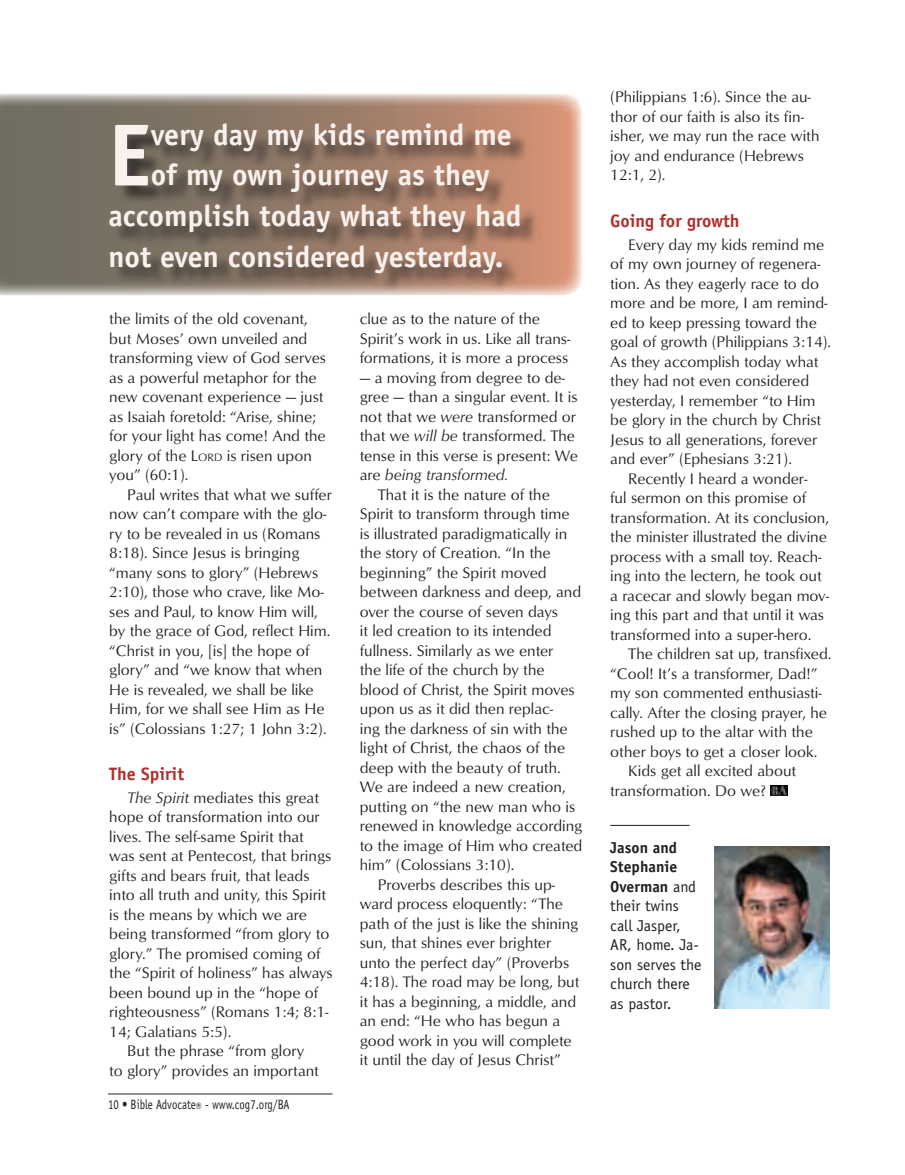
<style>
.page{position:relative;width:905px;height:1175px;background:#fff}
.page>*{position:absolute;margin:0;border:0;box-sizing:border-box;transform-origin:0 0}
.t1{font:700 88.35px "Officina Sans";color:#f8f1ed}
.t2{font:700 30px "Officina Sans";color:#f8f1ed}
.t3{font:700 18px "Officina Sans";color:#af302e}
.t4{font:15.75px/19.5px "Optimum Roman DTC";color:#231f20}
.t5{font:15.75px/19.5px "Officina Sans";color:#231f20}
.t6{font:15.75px "Optimum Roman Italic DTC";color:#231f20}
.t7{font:13.5px "Officina Sans";color:#231f20;scale:.8 1}
.s1{font-size:10.95px}
.s2{font-family:"Optimum Roman Italic DTC"}
.s3{font-family:"Optimum Roman DTC"}
.s4{font-weight:700}
</style>
<div class="page">
<hr style="left:108px;top:1093px;width:224px;height:1px;background:#231f20">
<hr style="left:610px;top:825px;width:79px;height:1px;background:#231f20">
<img style="left:770px;top:785px;width:17px;height:10px">
<svg style="left:0;top:93px;width:582px;height:202px;background:#9e8a7b"></svg>
<div style="left:111px;top:125px;width:428px;height:168px;background:#231f20;opacity:.75"></div>
<img style="left:714px;top:846px;width:115px;height:162px">
<h1 class="t1" style="left:108px;top:100px;width:44px">E</h1>
<h2 class="t2" style="left:151px;top:116px;width:362px">very day my kids remind me</h2>
<h2 class="t2" style="left:151px;top:156px;width:340px">of my own journey as they</h2>
<h2 class="t2" style="left:108px;top:197px;width:414px">accomplish today what they had</h2>
<h2 class="t2" style="left:108px;top:237px;width:397px">not even considered yesterday.</h2>
<p class="t4" style="left:109px;top:309px;width:218px">the limits of the old covenant, but Moses’ own unveiled and transforming view of God serves as a powerful metaphor for the new covenant experience — just as Isaiah foretold: “Arise, shine; for your light has come! And the glory of the L<span class="s1">ord</span> is risen upon you” (60:1).</p>
<p class="t4" style="left:109px;top:484px;width:224px;text-indent:18px">Paul writes that what we suffer now can’t compare with the glo&shy;ry to be revealed in us (Romans<br>8:18). Since Jesus is bringing “many sons to glory” (Hebrews<br>2:10), those who crave, like Mo&shy;ses and Paul, to know Him will, by the grace of God, reflect Him. “Christ in you, [is] the hope of glory” and “we know that when<br>He is revealed, we shall be like<br>Him, for we shall see Him as He is” (Colossians 1:27; 1 John 3:2).</p>
<p class="t3" style="left:109px;top:763px;width:76px">The Spirit</p>
<p class="t4" style="left:127px;top:787px;width:193px"><span class="s2">The Spirit</span> mediates this great</p>
<p class="t4" style="left:109px;top:807px;width:212px">hope of transformation into our</p>
<p class="t4" style="left:109px;top:826px;width:196px">lives. The self-same Spirit that</p>
<p class="t4" style="left:109px;top:846px;width:223px">was sent at Pentecost, that brings</p>
<p class="t4" style="left:109px;top:865px;width:202px">gifts and bears fruit, that leads</p>
<p class="t4" style="left:109px;top:885px;width:218px">into all truth and unity, this Spirit</p>
<p class="t4" style="left:109px;top:904px;width:199px">is the means by which we are</p>
<p class="t4" style="left:109px;top:924px;width:221px">being transformed “from glory to</p>
<p class="t4" style="left:109px;top:943px;width:212px">glory.” The promised coming of</p>
<p class="t4" style="left:109px;top:963px;width:225px">the “Spirit of holiness” has always</p>
<p class="t4" style="left:109px;top:982px;width:210px">been bound up in the “hope of</p>
<p class="t4" style="left:109px;top:1002px;width:221px">righteousness” (Romans 1:4; 8:1-</p>
<p class="t4" style="left:109px;top:1021px;width:123px">14; Galatians 5:5).</p>
<p class="t4" style="left:127px;top:1041px;width:179px">But the phrase “from glory</p>
<p class="t4" style="left:109px;top:1060px;width:211px">to glory” provides an important</p>
<p class="t7" style="left:108px;top:1096px;width:228px">10 • Bible Advocate® - www.cog7.org/BA</p>
<p class="t4" style="left:360px;top:309px;width:212px">clue as to the nature of the<br>Spirit’s work in us. Like all trans&shy;formations, it is more a process</p>
<p class="t4" style="left:360px;top:367px;width:220px">— a moving from degree to de&shy;gree — than a singular event. It is not that we <span class="s2">were</span> transformed or that we <span class="s2">will be</span> transformed. The tense in this verse is present: We</p>
<p class="t6" style="left:360px;top:466px;width:150px"><span class="s3">are</span> being transformed.</p>
<p class="t4" style="left:378px;top:484px;width:173px">That it is the nature of the</p>
<p class="t4" style="left:360px;top:504px;width:211px">Spirit to transform through time</p>
<p class="t4" style="left:360px;top:523px;width:209px">is illustrated paradigmatically in</p>
<p class="t4" style="left:360px;top:543px;width:192px">the story of Creation. “In the</p>
<p class="t4" style="left:360px;top:562px;width:188px">beginning” the Spirit moved</p>
<p class="t4" style="left:360px;top:582px;width:223px">between darkness and deep, and</p>
<p class="t4" style="left:360px;top:601px;width:199px">over the course of seven days</p>
<p class="t4" style="left:360px;top:621px;width:193px">it led creation to its intended</p>
<p class="t4" style="left:360px;top:640px;width:195px">fullness. Similarly as we enter</p>
<p class="t4" style="left:360px;top:660px;width:186px">the life of the church by the</p>
<p class="t4" style="left:360px;top:679px;width:216px">blood of Christ, the Spirit moves</p>
<p class="t4" style="left:360px;top:699px;width:195px">upon us as it did then replac-</p>
<p class="t4" style="left:360px;top:718px;width:209px">ing the darkness of sin with the</p>
<p class="t4" style="left:360px;top:738px;width:207px">light of Christ, the chaos of the</p>
<p class="t4" style="left:360px;top:757px;width:202px">deep with the beauty of truth.</p>
<p class="t4" style="left:360px;top:777px;width:207px">We are indeed a new creation,</p>
<p class="t4" style="left:360px;top:796px;width:217px">putting on “the new man who is</p>
<p class="t4" style="left:360px;top:816px;width:224px">renewed in knowledge according</p>
<p class="t4" style="left:360px;top:835px;width:224px">to the image of Him who created</p>
<p class="t4" style="left:360px;top:855px;width:156px">him” (Colossians 3:10).</p>
<p class="t4" style="left:378px;top:874px;width:179px">Proverbs describes this up-</p>
<p class="t4" style="left:360px;top:894px;width:205px">ward process eloquently: “The</p>
<p class="t4" style="left:360px;top:913px;width:220px">path of the just is like the shining</p>
<p class="t4" style="left:360px;top:933px;width:193px">sun, that shines ever brighter</p>
<p class="t4" style="left:360px;top:952px;width:211px">unto the perfect day” (Proverbs</p>
<p class="t4" style="left:360px;top:972px;width:221px">4:18). The road may be long, but</p>
<p class="t4" style="left:360px;top:991px;width:218px">it has a beginning, a middle, and</p>
<p class="t4" style="left:360px;top:1011px;width:202px">an end: “He who has begun a</p>
<p class="t4" style="left:360px;top:1030px;width:213px">good work in you will complete</p>
<p class="t4" style="left:360px;top:1050px;width:202px">it until the day of Jesus Christ”</p>
<p class="t4" style="left:610px;top:87px;width:211px">(Philippians 1:6). Since the au&shy;thor of our faith is also its fin&shy;isher, we may run the race with joy and endurance (Hebrews<br>12:1, 2).</p>
<p class="t3" style="left:610px;top:210px;width:131px">Going for growth</p>
<p class="t4" style="left:610px;top:234px;width:222px;text-indent:18px">Every day my kids remind me of my own journey of regenera&shy;tion. As they eagerly race to do more and be more, I am remind&shy;ed to keep pressing toward the goal of growth (Philippians 3:14).<br>As they accomplish today what they had not even considered yesterday, I remember “to Him be glory in the church by Christ<br>Jesus to all generations, forever and ever” (Ephesians 3:21).</p>
<p class="t4" style="left:610px;top:468px;width:220px;text-indent:18px">Recently I heard a wonder-<br>ful sermon on this promise of transformation. At its conclusion, the minister illustrated the divine process with a small toy. Reach&shy;ing into the lectern, he took out a racecar and slowly began mov&shy;ing this part and that until it was transformed into a super-hero.</p>
<p class="t4" style="left:628px;top:644px;width:205px">The children sat up, transfixed.</p>
<p class="t4" style="left:610px;top:663px;width:209px">“Cool! It’s a transformer, Dad!”</p>
<p class="t4" style="left:610px;top:683px;width:213px">my son commented enthusiasti-</p>
<p class="t4" style="left:610px;top:702px;width:218px">cally. After the closing prayer, he</p>
<p class="t4" style="left:610px;top:722px;width:204px">rushed up to the altar with the</p>
<p class="t4" style="left:610px;top:741px;width:209px">other boys to get a closer look.</p>
<p class="t4" style="left:628px;top:761px;width:169px">Kids get all excited about</p>
<p class="t4" style="left:610px;top:780px;width:157px">transformation. Do we?</p>
<p class="t5" style="left:610px;top:837px;width:93px"><span class="s4">Jason and<br>Stephanie<br>Overman</span> and their twins call Jasper,<br>AR, home. Ja&shy;son serves the church there as pastor.</p>
</div>
